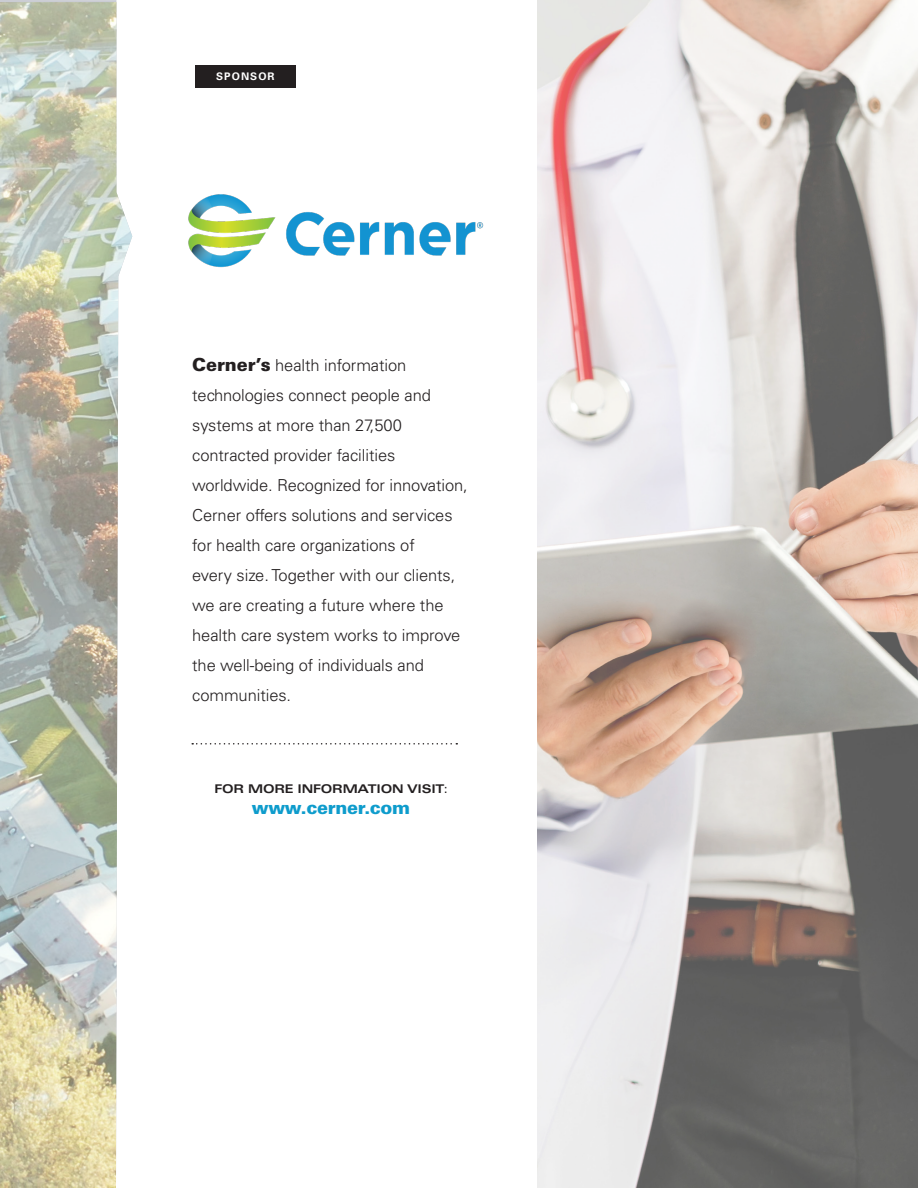
<style>
.page{position:relative;width:918px;height:1188px;background:#fff}
.page>*{position:absolute;margin:0;border:0;box-sizing:border-box;transform-origin:0 0}
.body_copy_no_indent{font:900 18px "Univers LT Std";letter-spacing:-.02em;color:#0e9ccc}
.back_cover_text{font:300 16.5px/30px "Univers LT Std";letter-spacing:-.005em;color:#231f20}
.body_copy_no_indent-2{font:700 expanded 12px "Univers LT Std";letter-spacing:-.02em;color:#231f20}
.t1{font:700 10.5px "Univers LT Std";letter-spacing:.1em;color:#fff}
.s1{font-weight:900;font-size:18px}
.s2{font-weight:400;font-stretch:normal}
</style>
<div class="page">
<img style="left:0;top:2px;width:132px;height:1186px">
<img style="left:537px;top:0;width:381px;height:1188px">
<div style="left:195px;top:65px;width:101px;height:23px;background:#231f20"></div>
<svg style="left:192px;top:743px;width:265px;height:2px"></svg>
<img style="left:188px;top:194px;width:296px;height:74px">
<p class="t1" style="left:216px;top:70px;width:60px">SPONSOR</p>
<p class="back_cover_text" style="left:192px;top:350px;width:277px"><span class="s1">Cerner’s</span> health information technologies connect people and systems at more than 27,500 contracted provider facilities worldwide. Recognized for innovation,<br>Cerner offers solutions and services for health care organizations of<br>every size. Together with our clients, we are creating a future where the health care system works to improve the well-being of individuals and communities.</p>
<p class="body_copy_no_indent-2" style="left:214px;top:782px;width:235px">FOR MORE INFORMATION VISIT<span class="s2">:</span></p>
<p class="body_copy_no_indent" style="left:252px;top:796px;width:160px">www.cerner.com</p>
</div>
